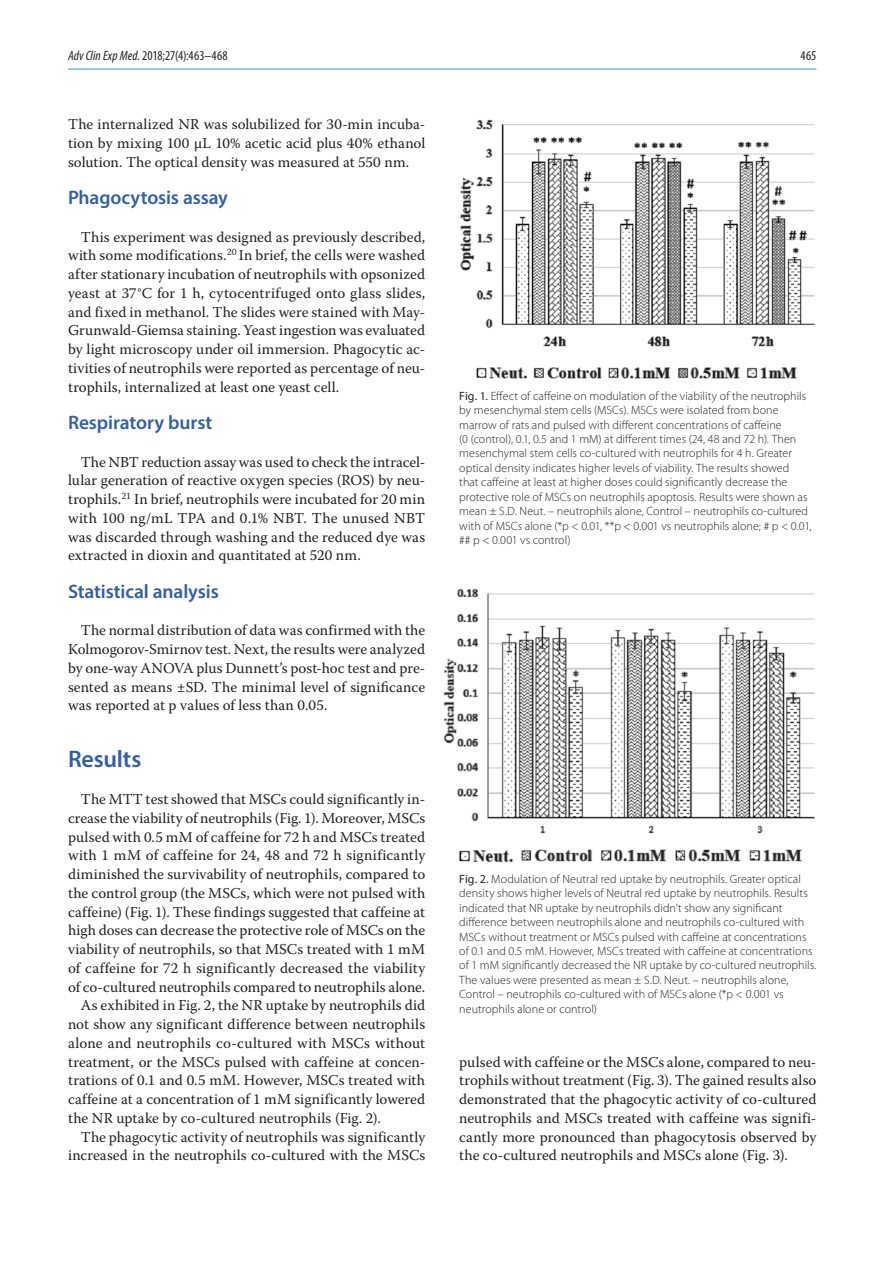
<style>
.page{position:relative;width:893px;height:1263px;background:#fff}
.page>*{position:absolute;margin:0;border:0;box-sizing:border-box;transform-origin:0 0}
.t1{font:600 24px "Myriad Pro";letter-spacing:-.005em;color:#335fa3}
.t2{font:600 19.5px "Myriad Pro";letter-spacing:-.01em;color:#335fa3}
.t3{font:15px/18.8px "Warnock Pro";letter-spacing:.005em;color:#231f20;text-align:justify}
.t4{font:condensed 13.5px "Myriad Pro";color:#231f20}
.t5{font:300 12px/14.4px "Myriad Pro";letter-spacing:.005em;color:#231f20}
.s1{font-style:italic}
.s2{font-weight:400}
</style>
<div class="page">
<hr style="left:68px;top:68px;width:748px;height:2px;background:#71b6dd">
<img style="left:460px;top:119px;width:355px;height:260px">
<img style="left:443px;top:589px;width:372px;height:274px">
<p class="t4" style="left:68px;top:47px;width:161px"><span class="s1">Adv Clin Exp Med</span>. 2018;27(4):463–468</p>
<p class="t4" style="left:800px;top:47px;width:17px">465</p>
<p class="t3" style="left:68px;top:114px;width:359px">The internalized NR was solubilized for 30-min incuba&shy;tion by mixing 100 µL 10% acetic acid plus 40% ethanol solution. The optical density was measured at 550 nm.</p>
<h2 class="t2" style="left:68px;top:185px;width:162px">Phagocytosis assay</h2>
<p class="t3" style="left:68px;top:227px;width:359px;text-indent:13px">This experiment was designed as previously described, with some modifications.<sup>20</sup> In brief, the cells were washed after stationary incubation of neutrophils with opsonized yeast at 37°C for 1 h, cytocentrifuged onto glass slides, and fixed in methanol. The slides were stained with May-Grunwald-Giemsa staining. Yeast ingestion was evaluated by light microscopy under oil immersion. Phagocytic ac&shy;tivities of neutrophils were reported as percentage of neu&shy;trophils, internalized at least one yeast cell.</p>
<h2 class="t2" style="left:68px;top:410px;width:146px">Respiratory burst</h2>
<p class="t3" style="left:68px;top:452px;width:359px;text-indent:13px">The NBT reduction assay was used to check the intracel&shy;lular generation of reactive oxygen species (ROS) by neu&shy;trophils.<sup>21</sup> In brief, neutrophils were incubated for 20 min with 100 ng/mL TPA and 0.1% NBT. The unused NBT was discarded through washing and the reduced dye was extracted in dioxin and quantitated at 520 nm.</p>
<h2 class="t2" style="left:68px;top:579px;width:152px">Statistical analysis</h2>
<p class="t3" style="left:68px;top:621px;width:359px;text-indent:13px">The normal distribution of data was confirmed with the Kolmogorov-Smirnov test. Next, the results were analyzed by one-way ANOVA plus Dunnett’s post-hoc test and pre&shy;sented as means ±SD. The minimal level of significance was reported at p values of less than 0.05.</p>
<h1 class="t1" style="left:68px;top:743px;width:75px">Results</h1>
<p class="t3" style="left:81px;top:789px;width:346px">The MTT test showed that MSCs could significantly in-</p>
<p class="t3" style="left:68px;top:808px;width:359px">crease the viability of neutrophils (Fig. 1). Moreover, MSCs</p>
<p class="t3" style="left:68px;top:827px;width:359px">pulsed with 0.5 mM of caffeine for 72 h and MSCs treated</p>
<p class="t3" style="left:68px;top:846px;width:359px">with 1 mM of caffeine for 24, 48 and 72 h significantly</p>
<p class="t3" style="left:68px;top:864px;width:359px">diminished the survivability of neutrophils, compared to</p>
<p class="t3" style="left:68px;top:883px;width:359px">the control group (the MSCs, which were not pulsed with</p>
<p class="t3" style="left:68px;top:902px;width:359px">caffeine) (Fig. 1). These findings suggested that caffeine at</p>
<p class="t3" style="left:68px;top:921px;width:359px">high doses can decrease the protective role of MSCs on the</p>
<p class="t3" style="left:68px;top:939px;width:359px">viability of neutrophils, so that MSCs treated with 1 mM</p>
<p class="t3" style="left:68px;top:958px;width:359px">of caffeine for 72 h significantly decreased the viability</p>
<p class="t3" style="left:68px;top:977px;width:359px">of co-cultured neutrophils compared to neutrophils alone.</p>
<p class="t3" style="left:81px;top:996px;width:346px">As exhibited in Fig. 2, the NR uptake by neutrophils did</p>
<p class="t3" style="left:68px;top:1014px;width:359px">not show any significant difference between neutrophils</p>
<p class="t3" style="left:68px;top:1033px;width:359px">alone and neutrophils co-cultured with MSCs without</p>
<p class="t3" style="left:68px;top:1052px;width:359px">treatment, or the MSCs pulsed with caffeine at concen-</p>
<p class="t3" style="left:68px;top:1071px;width:359px">trations of 0.1 and 0.5 mM. However, MSCs treated with</p>
<p class="t3" style="left:68px;top:1089px;width:359px">caffeine at a concentration of 1 mM significantly lowered</p>
<p class="t3" style="left:68px;top:1108px;width:314px">the NR uptake by co-cultured neutrophils (Fig. 2).</p>
<p class="t3" style="left:81px;top:1127px;width:346px">The phagocytic activity of neutrophils was significantly</p>
<p class="t3" style="left:68px;top:1146px;width:359px">increased in the neutrophils co-cultured with the MSCs</p>
<p class="t5" style="left:459px;top:389px;width:354px"><span class="s2">Fig. 1.</span> Effect of caffeine on modulation of the viability of the neutrophils by mesenchymal stem cells (MSCs). MSCs were isolated from bone marrow of rats and pulsed with different concentrations of caffeine<br>(0 (control), 0.1, 0.5 and 1 mM) at different times (24, 48 and 72 h). Then mesenchymal stem cells co-cultured with neutrophils for 4 h. Greater optical density indicates higher levels of viability. The results showed that caffeine at least at higher doses could significantly decrease the protective role of MSCs on neutrophils apoptosis. Results were shown as mean ± S.D. Neut. – neutrophils alone, Control – neutrophils co-cultured with of MSCs alone (*p &lt; 0.01, **p &lt; 0.001 vs neutrophils alone; # p &lt; 0.01, ## p &lt; 0.001 vs control)</p>
<p class="t5" style="left:459px;top:872px;width:359px"><span class="s2">Fig. 2.</span> Modulation of Neutral red uptake by neutrophils. Greater optical density shows higher levels of Neutral red uptake by neutrophils. Results indicated that NR uptake by neutrophils didn’t show any significant difference between neutrophils alone and neutrophils co-cultured with MSCs without treatment or MSCs pulsed with caffeine at concentrations of 0.1 and 0.5 mM. However, MSCs treated with caffeine at concentrations of 1 mM significantly decreased the NR uptake by co-cultured neutrophils.<br>The values were presented as mean ± S.D. Neut. – neutrophils alone, Control – neutrophils co-cultured with of MSCs alone (*p &lt; 0.001 vs neutrophils alone or control)</p>
<p class="t3" style="left:459px;top:1052px;width:359px">pulsed with caffeine or the MSCs alone, compared to neu&shy;trophils without treatment (Fig. 3). The gained results also demonstrated that the phagocytic activity of co-cultured neutrophils and MSCs treated with caffeine was signifi&shy;cantly more pronounced than phagocytosis observed by the co-cultured neutrophils and MSCs alone (Fig. 3).</p>
</div>
